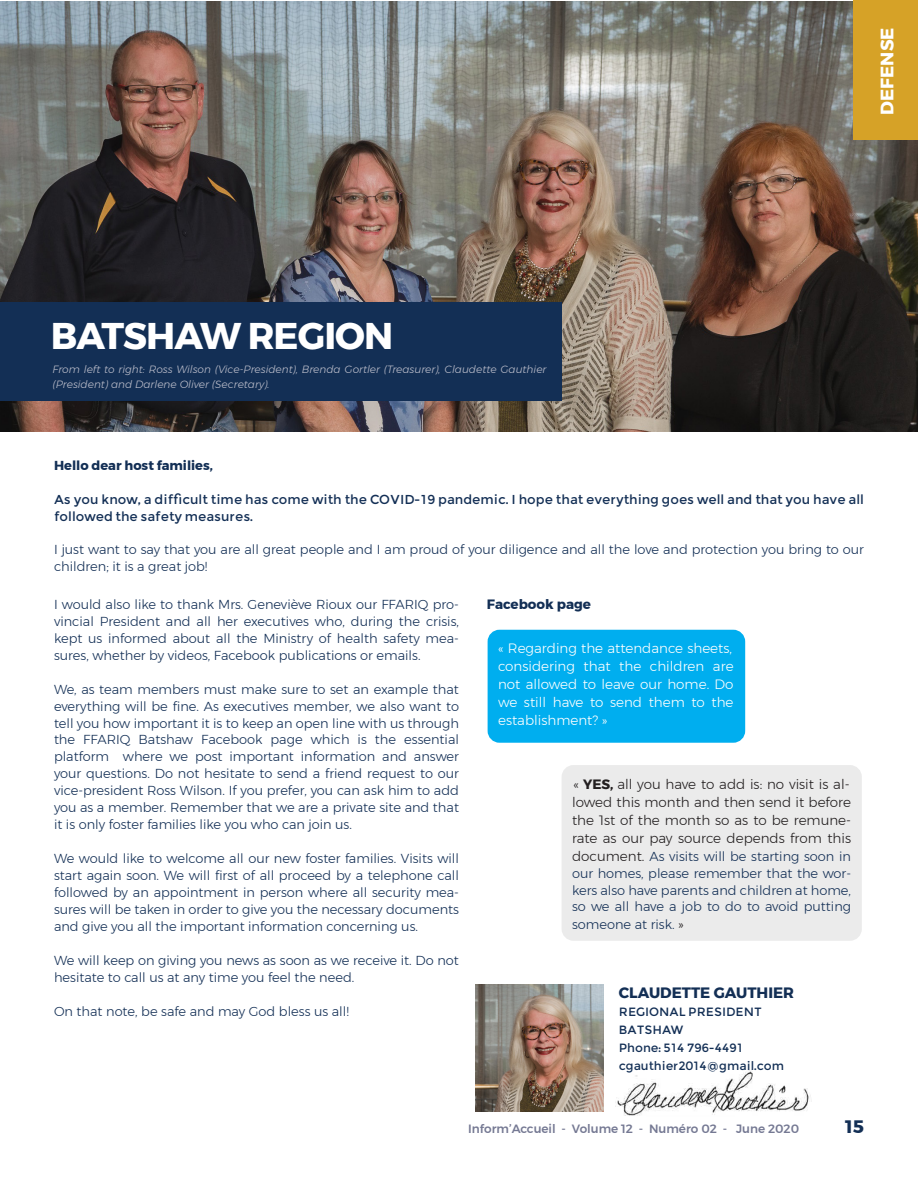
<style>
.page{position:relative;width:918px;height:1188px;background:#fff}
.page>*{position:absolute;margin:0;border:0;box-sizing:border-box;transform-origin:0 0}
.t1{font:700 37.05px "Montserrat";letter-spacing:-.025em;color:#fff}
.t2{font:700 18px "Montserrat";color:#fff}
.t3{font:700 18px "Montserrat";color:#132f55}
.t4{font:700 15px "Montserrat";color:#132f55}
.t5{font:300 13.5px/18px "Montserrat";color:#231f20;text-align:justify}
.t6{font:300 13.5px/18px "Montserrat";color:#fff;text-align:justify}
.t7{font:700 13.5px "Montserrat";color:#132f55}
.t8{font:300 12.9px/17px "Montserrat";color:#132f55;text-align:justify}
.t9{font:12.9px/17px "Montserrat";color:#132f55}
.t10{font:700 12.9px "Montserrat";color:#132f55}
.t11{font:12px/18px "Montserrat";color:#132f55}
.t12{font:500 12px "Montserrat";color:#757993}
.t13{font:italic 300 10.5px/15px "Montserrat";color:#bcbecb}
.s1{font-weight:700}
.s2{font-size:13.5px;color:#231f20}
</style>
<div class="page">
<img style="left:616px;top:1070px;width:196px;height:46px">
<img style="left:475px;top:985px;width:128px;height:126px">
<img style="left:0;top:1px;width:918px;height:430px">
<div style="left:493px;top:635px;width:247px;height:102px;background:#00aeef;border-radius:7px"></div>
<div style="left:488px;top:630px;width:257px;height:113px;border:10px solid #00aeef;border-radius:7px"></div>
<div style="left:567px;top:770px;width:290px;height:166px;background:#ebebeb;border-radius:7px"></div>
<div style="left:562px;top:765px;width:300px;height:176px;border:10px solid #ebebeb;border-radius:7px"></div>
<div style="left:853px;top:0;width:65px;height:139px;background:#d6a227"></div>
<div style="left:0;top:302px;width:562px;height:99px;background:#132f55"></div>
<h2 class="t2" style="left:873px;top:115px;width:88px;rotate:-90deg">DEFENSE</h2>
<h1 class="t1" style="left:51px;top:306px;width:344px">BATSHAW REGION</h1>
<p class="t13" style="left:53px;top:361px;width:495px">From left to right: Ross Wilson (Vice-President), Brenda Gortler (Treasurer), Claudette Gauthier (President) and Darlene Oliver (Secretary).</p>
<p class="t10" style="left:54px;top:455px;width:160px">Hello dear host families,</p>
<p class="t9" style="left:54px;top:490px;width:812px">As you know, a difficult time has come with the COVID-19 pandemic. I hope that everything goes well and that you have all followed the safety measures.</p>
<p class="t8" style="left:54px;top:541px;width:812px">I just want to say that you are all great people and I am proud of your diligence and all the love and protection you bring to our children; it is a great job!</p>
<p class="t8" style="left:54px;top:596px;width:407px">I would also like to thank Mrs. Geneviève Rioux our FFARIQ pro&shy;vincial President and all her executives who, during the crisis, kept us informed about all the Ministry of health safety mea&shy;sures, whether by videos, Facebook publications or emails.</p>
<p class="t8" style="left:54px;top:680px;width:407px">We, as team members must make sure to set an example that everything will be fine. As executives member, we also want to tell you how important it is to keep an open line with us through the FFARIQ Batshaw Facebook page which is the essential platform where we post important information and answer your questions. Do not hesitate to send a friend request to our vice-president Ross Wilson. If you prefer, you can ask him to add you as a member. Remember that we are a private site and that it is only foster families like you who can join us.</p>
<p class="t8" style="left:54px;top:850px;width:407px">We would like to welcome all our new foster families. Visits will start again soon. We will first of all proceed by a telephone call followed by an appointment in person where all security mea&shy;sures will be taken in order to give you the necessary documents and give you all the important information concerning us.</p>
<p class="t8" style="left:54px;top:952px;width:406px">We will keep on giving you news as soon as we receive it. Do not hesitate to call us at any time you feel the need.</p>
<p class="t8" style="left:54px;top:1002px;width:296px">On that note, be safe and may God bless us all!</p>
<p class="t7" style="left:487px;top:594px;width:106px">Facebook page</p>
<p class="t6" style="left:498px;top:639px;width:237px">« Regarding the attendance sheets, considering that the children are not allowed to leave our home. Do we still have to send them to the establishment? »</p>
<p class="t5" style="left:572px;top:775px;width:281px">« <span class="s1">YES,</span> all you have to add is: no visit is al&shy;lowed this month and then send it before the 1st of the month so as to be remune&shy;rate as our pay source depends from this</p>
<p class="t8" style="left:572px;top:847px;width:281px"><span class="s2">document.</span> As visits will be starting soon in our homes, please remember that the wor&shy;kers also have parents and children at home, so we all have a job to do to avoid putting someone at risk. <span class="s2">»</span></p>
<p class="t4" style="left:619px;top:980px;width:177px">CLAUDETTE GAUTHIER</p>
<p class="t11" style="left:619px;top:1002px;width:167px">REGIONAL PRESIDENT<br>BATSHAW<br>Phone: 514 796-4491 cgauthier2014@gmail.com</p>
<p class="t12" style="left:468px;top:1119px;width:332px">Inform’Accueil - Volume 12 - Numéro 02 - June 2020</p>
<h2 class="t3" style="left:845px;top:1112px;width:20px">15</h2>
</div>
